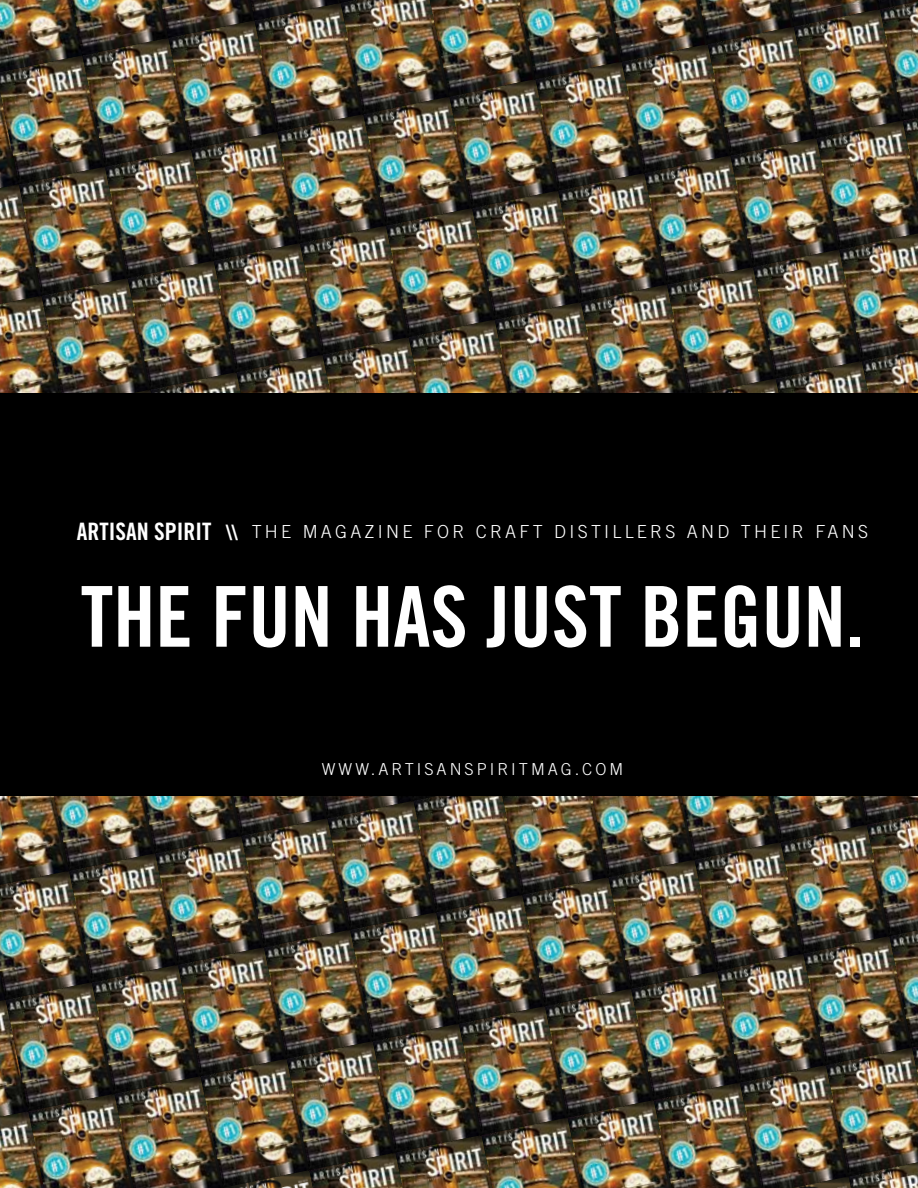
<style>
.page{position:relative;width:918px;height:1188px;background:#fff}
.page>*{position:absolute;margin:0;border:0;box-sizing:border-box;transform-origin:0 0}
.t1{font:84px "Trade Gothic LT Std Bd Cn 20";color:#fff}
.t2{font:300 18px "Trade Gothic LT Std";letter-spacing:.18em;color:#fff}
.t3{font:300 16.5px "Trade Gothic LT Std";letter-spacing:.18em;color:#fff}
.s1{font-family:"Trade Gothic LT Std Bd Cn 20";font-weight:400;font-size:24px}
.s2{font-family:"Trade Gothic LT Std Bd Cn 20";font-weight:400;font-size:21px}
</style>
<div class="page">
<img style="left:0;top:72px;width:82px;height:112px">
<img style="left:0;top:184px;width:19px;height:112px">
<img style="left:19px;top:167px;width:86px;height:129px">
<img style="left:0;top:296px;width:42px;height:97px">
<img style="left:42px;top:278px;width:86px;height:115px">
<img style="left:82px;top:55px;width:86px;height:112px">
<img style="left:168px;top:38px;width:87px;height:111px">
<img style="left:105px;top:149px;width:86px;height:129px">
<img style="left:191px;top:132px;width:86px;height:129px">
<img style="left:255px;top:20px;width:86px;height:112px">
<img style="left:341px;top:0;width:89px;height:114px">
<img style="left:277px;top:114px;width:86px;height:129px">
<img style="left:363px;top:97px;width:86px;height:129px">
<img style="left:128px;top:261px;width:86px;height:129px">
<img style="left:214px;top:243px;width:86px;height:129px">
<img style="left:150px;top:372px;width:87px;height:21px">
<img style="left:237px;top:355px;width:86px;height:38px">
<img style="left:300px;top:226px;width:86px;height:129px">
<img style="left:386px;top:208px;width:86px;height:129px">
<img style="left:323px;top:337px;width:86px;height:56px">
<img style="left:409px;top:320px;width:86px;height:73px">
<img style="left:0;top:0;width:82px;height:72px">
<img style="left:71px;top:0;width:97px;height:55px">
<img style="left:161px;top:0;width:94px;height:38px">
<img style="left:250px;top:0;width:91px;height:20px">
<img style="left:340px;top:0;width:14px;height:3px">
<img style="left:430px;top:0;width:89px;height:97px">
<img style="left:449px;top:79px;width:87px;height:129px">
<img style="left:519px;top:0;width:90px;height:79px">
<img style="left:609px;top:0;width:90px;height:62px">
<img style="left:536px;top:62px;width:86px;height:129px">
<img style="left:622px;top:44px;width:86px;height:129px">
<img style="left:472px;top:191px;width:86px;height:129px">
<img style="left:495px;top:302px;width:86px;height:91px">
<img style="left:558px;top:173px;width:86px;height:129px">
<img style="left:644px;top:156px;width:86px;height:128px">
<img style="left:581px;top:284px;width:86px;height:109px">
<img style="left:667px;top:267px;width:86px;height:126px">
<img style="left:690px;top:378px;width:86px;height:15px">
<img style="left:699px;top:0;width:89px;height:44px">
<img style="left:708px;top:27px;width:86px;height:129px">
<img style="left:788px;top:0;width:90px;height:27px">
<img style="left:878px;top:0;width:40px;height:9px">
<img style="left:794px;top:9px;width:86px;height:129px">
<img style="left:880px;top:1px;width:38px;height:119px">
<img style="left:730px;top:138px;width:87px;height:129px">
<img style="left:753px;top:249px;width:86px;height:129px">
<img style="left:817px;top:120px;width:101px;height:129px">
<img style="left:903px;top:117px;width:15px;height:79px">
<img style="left:839px;top:233px;width:79px;height:128px">
<img style="left:776px;top:361px;width:86px;height:32px">
<img style="left:862px;top:349px;width:56px;height:44px">
<img style="left:0;top:795px;width:46px;height:76px">
<img style="left:46px;top:795px;width:87px;height:76px">
<img style="left:133px;top:795px;width:86px;height:58px">
<img style="left:219px;top:795px;width:86px;height:41px">
<img style="left:305px;top:795px;width:86px;height:23px">
<img style="left:0;top:871px;width:69px;height:129px">
<img style="left:69px;top:853px;width:86px;height:129px">
<img style="left:155px;top:836px;width:86px;height:129px">
<img style="left:0;top:1000px;width:6px;height:111px">
<img style="left:6px;top:982px;width:86px;height:129px">
<img style="left:0;top:1111px;width:28px;height:77px">
<img style="left:28px;top:1094px;width:87px;height:94px">
<img style="left:92px;top:965px;width:86px;height:129px">
<img style="left:178px;top:947px;width:86px;height:129px">
<img style="left:115px;top:1076px;width:86px;height:112px">
<img style="left:201px;top:1059px;width:86px;height:129px">
<img style="left:241px;top:818px;width:86px;height:129px">
<img style="left:327px;top:801px;width:87px;height:129px">
<img style="left:414px;top:795px;width:86px;height:117px">
<img style="left:500px;top:795px;width:86px;height:100px">
<img style="left:264px;top:930px;width:86px;height:129px">
<img style="left:350px;top:912px;width:86px;height:129px">
<img style="left:287px;top:1041px;width:86px;height:129px">
<img style="left:373px;top:1024px;width:86px;height:129px">
<img style="left:436px;top:895px;width:86px;height:129px">
<img style="left:522px;top:877px;width:86px;height:129px">
<img style="left:459px;top:1006px;width:86px;height:129px">
<img style="left:545px;top:989px;width:86px;height:129px">
<img style="left:586px;top:795px;width:86px;height:82px">
<img style="left:672px;top:795px;width:86px;height:65px">
<img style="left:758px;top:795px;width:86px;height:47px">
<img style="left:608px;top:860px;width:87px;height:129px">
<img style="left:631px;top:971px;width:86px;height:129px">
<img style="left:695px;top:842px;width:86px;height:129px">
<img style="left:781px;top:825px;width:86px;height:129px">
<img style="left:717px;top:954px;width:86px;height:129px">
<img style="left:803px;top:936px;width:86px;height:129px">
<img style="left:223px;top:1170px;width:86px;height:18px">
<img style="left:309px;top:1153px;width:86px;height:35px">
<img style="left:395px;top:1135px;width:87px;height:53px">
<img style="left:482px;top:1118px;width:86px;height:70px">
<img style="left:568px;top:1100px;width:86px;height:88px">
<img style="left:654px;top:1083px;width:86px;height:105px">
<img style="left:740px;top:1065px;width:86px;height:123px">
<img style="left:826px;top:1047px;width:92px;height:129px">
<img style="left:792px;top:1176px;width:57px;height:12px">
<img style="left:849px;top:1162px;width:69px;height:26px">
<img style="left:844px;top:795px;width:74px;height:30px">
<img style="left:867px;top:814px;width:51px;height:122px">
<img style="left:889px;top:930px;width:29px;height:117px">
<img style="left:912px;top:1046px;width:6px;height:30px">
<div style="left:0;top:393px;width:918px;height:402px;background:#000"></div>
<p class="t2" style="left:77px;top:521px;width:793px"><span class="s1">ARTISAN SPIRIT</span> <span class="s2">\\</span> THE MAGAZINE FOR CRAFT DISTILLERS AND THEIR FANS</p>
<h1 class="t1" style="left:81px;top:566px;width:785px">THE FUN HAS JUST BEGUN.</h1>
<p class="t3" style="left:322px;top:759px;width:303px">WWW.ARTISANSPIRITMAG.COM</p>
</div>
